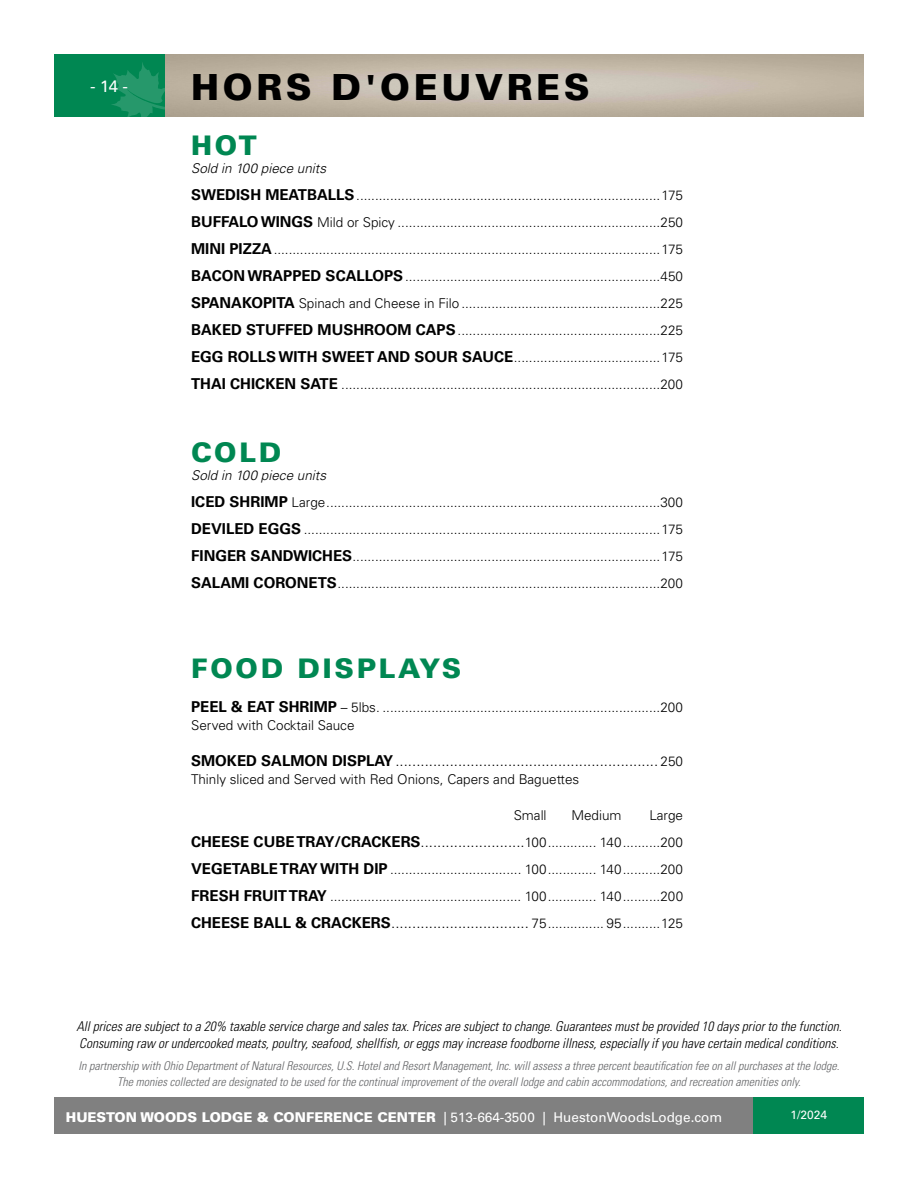
<style>
.page{position:relative;width:918px;height:1188px;background:#fff}
.page>*{position:absolute;margin:0;border:0;box-sizing:border-box;transform-origin:0 0}
.t1{font:900 36px "Univers LT Std";letter-spacing:.1em;color:#000}
.t2{font:900 27px "Univers LT Std";letter-spacing:.1em;color:#008752}
.t3{font:16.5px "Univers LT Std";color:#fff}
.t4{font:300 15px "Univers LT Std";color:#000}
.t5{font:300 13.5px/27px "Univers LT Std";color:#000}
.t6{font:italic 300 condensed 13.5px/16.2px "Univers LT Std";color:#000}
.t7{font:13.5px "Univers LT Std";color:#fff}
.t8{font:italic 300 condensed 12px/16.2px "Univers LT Std";color:#636466;text-align:center}
.t9{font:12px "Univers LT Std";color:#fff}
.s1{font-style:italic}
.s2{font-weight:700;font-size:15px}
.s3{font-weight:700}
.s4{font-size:13.5px}
.s5{font-size:15px}
.s6{font-weight:900}
</style>
<div class="page">
<div style="left:54px;top:1097px;width:700px;height:37px;background:#808080"></div>
<img style="left:164px;top:54px;width:700px;height:63px">
<div style="left:54px;top:54px;width:110px;height:63px;background:#008752"></div>
<div style="left:754px;top:1097px;width:110px;height:37px;background:#008752"></div>
<svg style="left:111px;top:62px;width:53px;height:55px"></svg>
<p class="t3" style="left:90px;top:76px;width:39px">- 14 -</p>
<h1 class="t1" style="left:191px;top:64px;width:400px">HORS D'OEUVRES</h1>
<h2 class="t2" style="left:191px;top:128px;width:67px">HOT</h2>
<p class="t5" style="left:191px;top:155px;width:494px"><span class="s1">Sold in 100 piece units<br></span><span class="s2">SWEDISH MEATBALLS</span>.................................................................................175<br><span class="s2">BUFFALO WINGS</span> Mild or Spicy ......................................................................250<br><span class="s2">MINI PIZZA</span>.......................................................................................................175<br><span class="s2">BACON WRAPPED SCALLOPS</span>....................................................................450<br><span class="s2">SPANAKOPITA</span> Spinach and Cheese in Filo .....................................................225<br><span class="s2">BAKED STUFFED MUSHROOM CAPS</span>......................................................225<br><span class="s2">EGG ROLLS WITH SWEET AND SOUR SAUCE</span>.......................................175<br><span class="s2">THAI CHICKEN SATE</span> .....................................................................................200</p>
<h2 class="t2" style="left:191px;top:435px;width:92px">COLD</h2>
<p class="t5" style="left:191px;top:462px;width:494px"><span class="s1">Sold in 100 piece units<br></span><span class="s2">ICED SHRIMP</span> Large.........................................................................................300<br><span class="s2">DEVILED EGGS</span> ...............................................................................................175<br><span class="s2">FINGER SANDWICHES</span>..................................................................................175<br><span class="s2">SALAMI CORONETS</span>......................................................................................200</p>
<h2 class="t2" style="left:191px;top:651px;width:272px">FOOD DISPLAYS</h2>
<p class="t5" style="left:191px;top:698px;width:493px;line-height:18px"><span class="s2">PEEL &amp; EAT SHRIMP</span> – 5lbs. ..........................................................................200<br>Served with Cocktail Sauce</p>
<p class="t4" style="left:191px;top:752px;width:493px"><span class="s3">SMOKED SALMON DISPLAY</span>............................................................... <span class="s4">250</span></p>
<p class="t5" style="left:191px;top:766px;width:390px">Thinly sliced and Served with Red Onions, Capers and Baguettes</p>
<p class="t5" style="left:514px;top:802px;width:34px">Small</p>
<p class="t5" style="left:571px;top:802px;width:52px">Medium</p>
<p class="t5" style="left:191px;top:802px;width:494px;text-align:justify;text-indent:458px">Large <span class="s2">CHEESE CUBE TRAY/CRACKERS</span><span class="s5">.........................</span>100............. 140..........200<br><span class="s2">VEGETABLE TRAY WITH DIP</span> ................................... 100............. 140..........200<br><span class="s2">FRESH FRUIT TRAY</span> ................................................... 100............. 140..........200</p>
<p class="t4" style="left:191px;top:914px;width:494px"><span class="s3">CHEESE BALL &amp; CRACKERS</span>................................. <span class="s4">75............... 95..........125</span></p>
<p class="t6" style="left:76px;top:1019px;width:767px">All prices are subject to a 20% taxable service charge and sales tax. Prices are subject to change. Guarantees must be provided 10 days prior to the function.<br>Consuming raw or undercooked meats, poultry, seafood, shellfish, or eggs may increase foodborne illness, especially if you have certain medical conditions.</p>
<p class="t8" style="left:79px;top:1057px;width:762px">In partnership with Ohio Department of Natural Resources, U.S. Hotel and Resort Management, Inc. will assess a three percent beautification fee on all purchases at the lodge.<br>The monies collected are designated to be used for the continual improvement of the overall lodge and cabin accommodations, and recreation amenities only.</p>
<p class="t7" style="left:66px;top:1109px;width:658px"><span class="s6">HUESTON WOODS LODGE &amp; CONFERENCE CENTER</span> | 513-664-3500 | HuestonWoodsLodge.com</p>
<p class="t9" style="left:791px;top:1108px;width:38px">1/2024</p>
</div>
